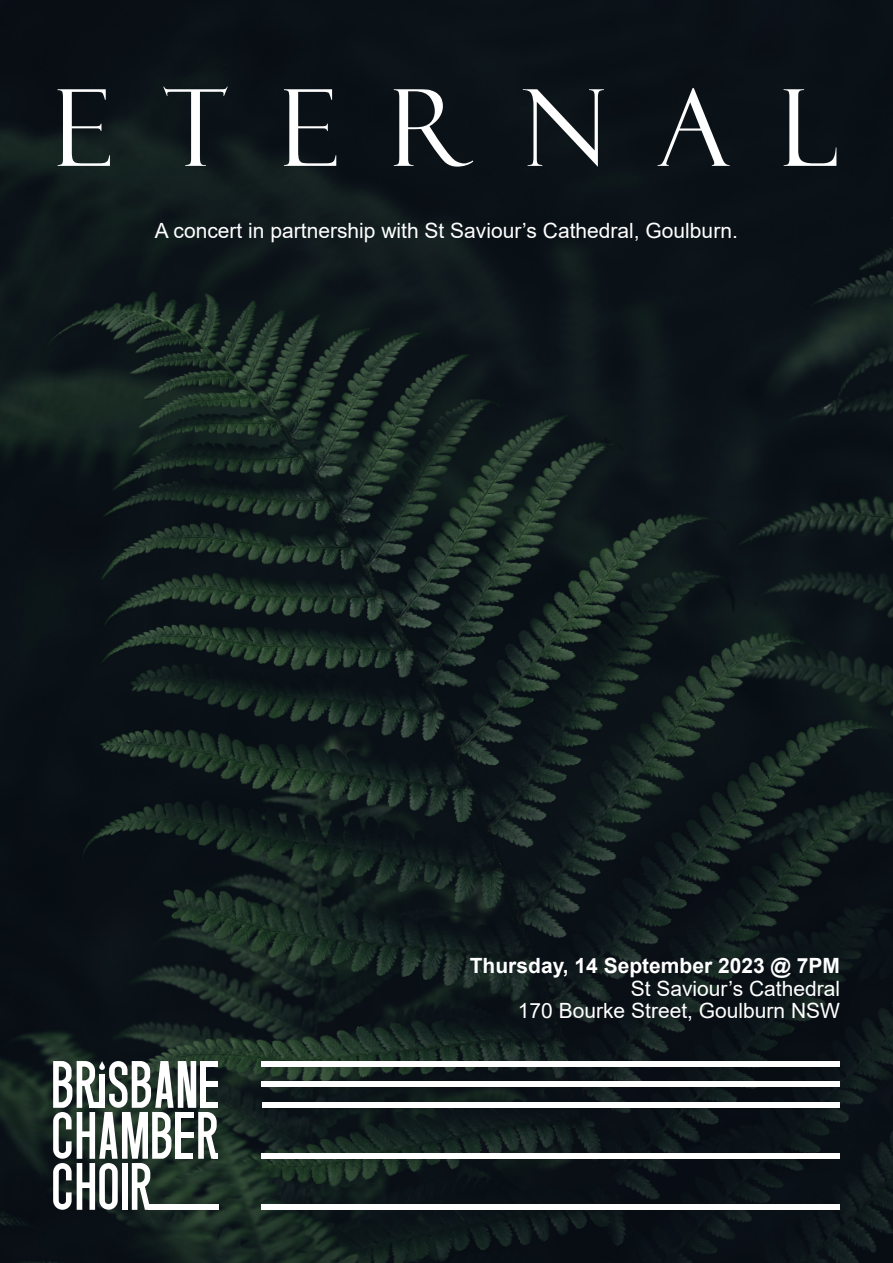
<style>
.page{position:relative;width:893px;height:1263px;background:#fff}
.page>*{position:absolute;margin:0;border:0;box-sizing:border-box;transform-origin:0 0}
.t1{font:106.5px "Felix Titling";letter-spacing:.49em;color:#fff}
.t2{font:21px/22.5px "Arial";color:#fff;text-align:right}
.t3{font:700 21px "Arial";color:#fff}
</style>
<div class="page">
<img style="left:0;top:0;width:893px;height:1263px">
<svg style="left:53px;top:1061px;width:165px;height:149px"></svg>
<div style="left:261px;top:1204px;width:579px;height:6px;background:#fff"></div>
<div style="left:261px;top:1153px;width:579px;height:6px;background:#fff"></div>
<div style="left:262px;top:1102px;width:578px;height:6px;background:#fff"></div>
<div style="left:261px;top:1061px;width:579px;height:5px;background:#fff"></div>
<div style="left:261px;top:1082px;width:579px;height:5px;background:#fff"></div>
<h1 class="t1" style="left:53px;top:67px;width:788px">ETERNAL</h1>
<p class="t2" style="left:155px;top:222px;width:584px">A concert in partnership with St Saviour’s Cathedral, Goulburn.</p>
<p class="t3" style="left:470px;top:958px;width:372px">Thursday, 14 September 2023 @ 7PM</p>
<p class="t2" style="left:518px;top:979px;width:324px">St Saviour’s Cathedral<br>170 Bourke Street, Goulburn NSW</p>
</div>
